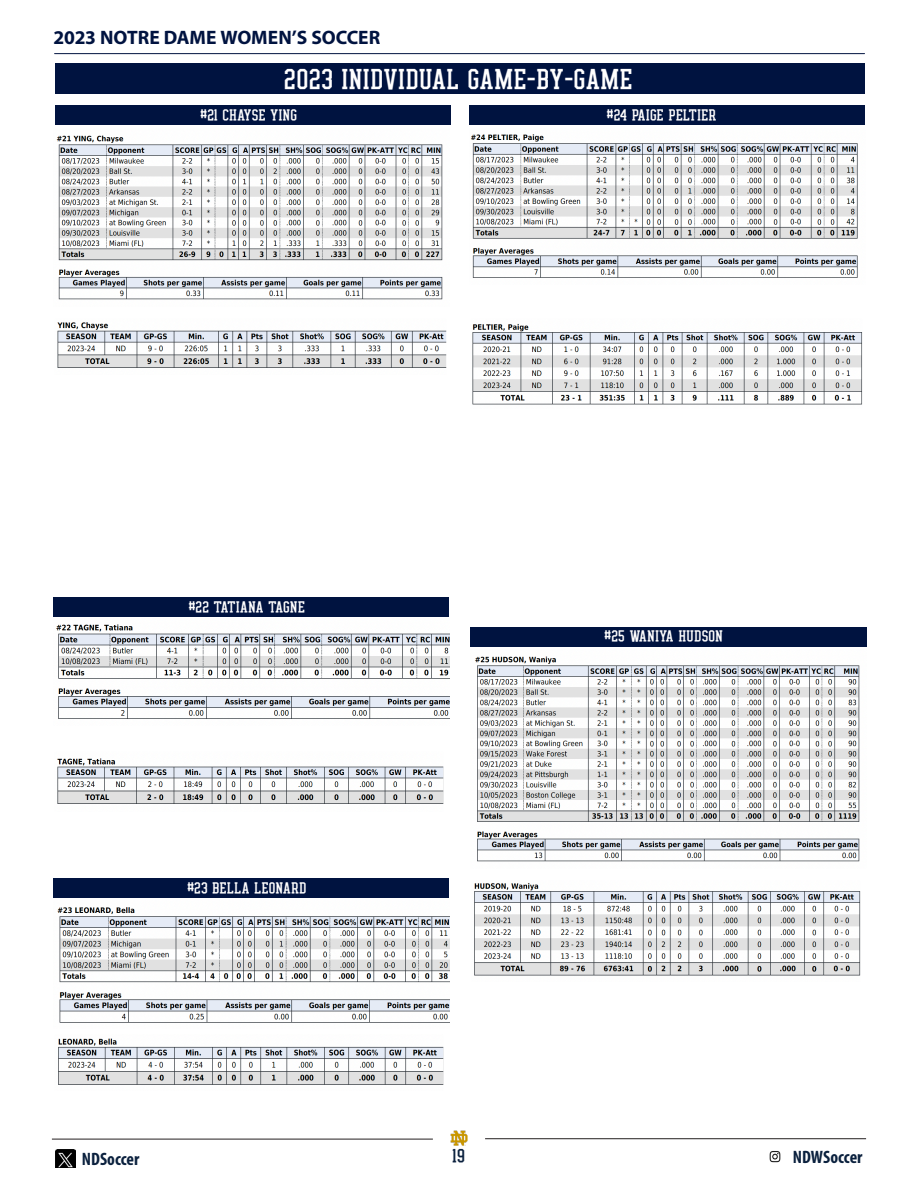
<style>
.page{position:relative;width:918px;height:1188px;background:#fff}
.page>*{position:absolute;margin:0;border:0;box-sizing:border-box;transform-origin:0 0}
.t1{font:27px "Leahy";color:#fff}
.t2{font:700 19.5px "Myriad Pro";letter-spacing:-.005em;color:#001340}
.t3{font:700 condensed 18px "Myriad Pro";color:#0b213e}
.t4{font:18px "Leahy";color:#0b213e}
.t5{font:15px "Leahy";color:#fff}
</style>
<div class="page">
<hr style="left:55px;top:53px;width:810px;height:1px;background:#001340">
<img style="left:56px;top:1150px;width:20px;height:18px">
<hr style="left:52px;top:1139px;width:381px;height:1px;background:#231f20">
<hr style="left:485px;top:1138px;width:381px;height:1px;background:#231f20">
<img style="left:450px;top:1130px;width:18px;height:16px">
<div style="left:55px;top:63px;width:810px;height:31px;background:#001340"></div>
<img style="left:769px;top:1151px;width:12px;height:12px">
<div style="left:55px;top:105px;width:396px;height:20px;background:#001340"></div>
<div style="left:53px;top:878px;width:396px;height:20px;background:#001340"></div>
<div style="left:470px;top:105px;width:396px;height:20px;background:#001340"></div>
<div style="left:470px;top:627px;width:396px;height:19px;background:#001340"></div>
<img style="left:470px;top:134px;width:388px;height:144px">
<img style="left:472px;top:323px;width:389px;height:82px">
<img style="left:475px;top:656px;width:385px;height:206px">
<img style="left:474px;top:883px;width:385px;height:93px">
<img style="left:56px;top:135px;width:387px;height:165px">
<img style="left:57px;top:322px;width:388px;height:46px">
<div style="left:53px;top:597px;width:396px;height:19px;background:#001340"></div>
<img style="left:56px;top:624px;width:393px;height:95px">
<img style="left:57px;top:758px;width:385px;height:46px">
<img style="left:57px;top:907px;width:392px;height:116px">
<img style="left:58px;top:1038px;width:384px;height:47px">
<h2 class="t2" style="left:54px;top:25px;width:328px">2023 NOTRE DAME WOMEN’S SOCCER</h2>
<p class="t1" style="left:285px;top:65px;width:350px">2023 INIDVIDUAL GAME-BY-GAME</p>
<p class="t5" style="left:200px;top:107px;width:99px">#21 CHAYSE YING</p>
<p class="t5" style="left:607px;top:107px;width:112px">#24 PAIGE PELTIER</p>
<p class="t5" style="left:189px;top:599px;width:118px">#22 TATIANA TAGNE</p>
<p class="t5" style="left:187px;top:880px;width:121px">#23 BELLA LEONARD</p>
<p class="t5" style="left:604px;top:628px;width:120px">#25 WANIYA HUDSON</p>
<p class="t3" style="left:82px;top:1148px;width:59px">NDSoccer</p>
<p class="t4" style="left:453px;top:1147px;width:14px">19</p>
<p class="t3" style="left:793px;top:1146px;width:71px">NDWSoccer</p>
</div>
